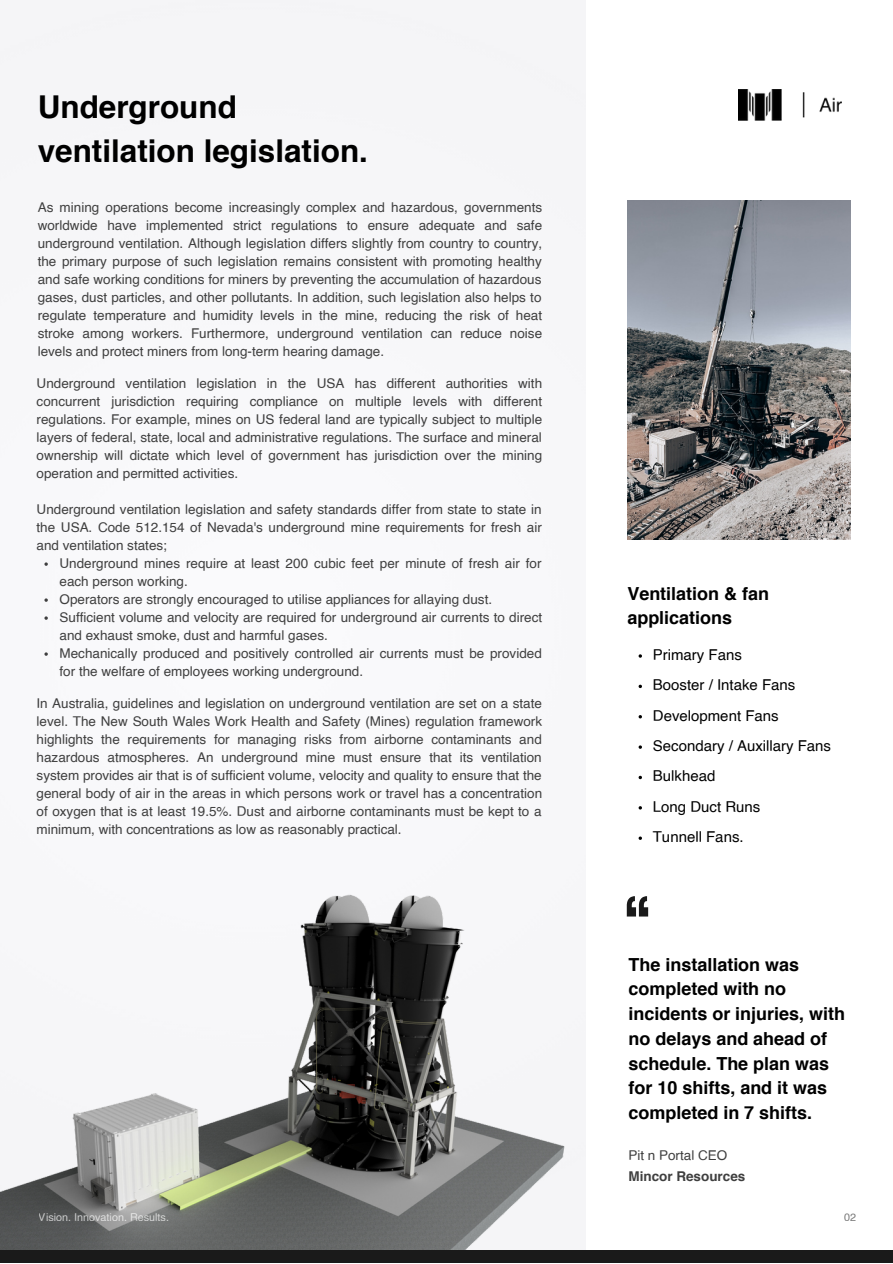
<style>
.page{position:relative;width:893px;height:1264px;background:#fff}
.page>*{position:absolute;margin:0;border:0;box-sizing:border-box;transform-origin:0 0}
.t1{font:700 31.5px/43.8px "Helvetica";color:#000}
.t2{font:700 18px/24.8px "Helvetica";color:#000}
.t3{font:15px "Helvetica";color:#000}
.t4{font:13.5px/18px "Helvetica";color:#3f3f3f;text-align:justify}
.t5{font:700 13.5px "Helvetica";color:#3f3f3f}
.t6{font:10.8px "Helvetica";color:#fff}
.t7{font:10.8px "Helvetica";color:#3f3f3f}
</style>
<div class="page">
<img style="left:738px;top:89px;width:103px;height:32px">
<div style="left:0;top:1249px;width:892px;height:13px;background:#1a1a1a"></div>
<img style="left:0;top:848px;width:584px;height:401px">
<img style="left:627px;top:201px;width:223px;height:338px">
<svg style="left:44px;top:562px;width:4px;height:4px"></svg>
<svg style="left:44px;top:598px;width:4px;height:4px"></svg>
<svg style="left:638px;top:684px;width:4px;height:4px"></svg>
<svg style="left:638px;top:775px;width:4px;height:4px"></svg>
<svg style="left:626px;top:896px;width:22px;height:20px"></svg>
<p class="t1" style="left:38px;top:88px;width:332px">Underground ventilation legislation.</p>
<p class="t4" style="left:38px;top:199px;width:506px">As mining operations become increasingly complex and hazardous, governments worldwide have implemented strict regulations to ensure adequate and safe underground ventilation. Although legislation differs slightly from country to country, the primary purpose of such legislation remains consistent with promoting healthy and safe working conditions for miners by preventing the accumulation of hazardous gases, dust particles, and other pollutants. In addition, such legislation also helps to regulate temperature and humidity levels in the mine, reducing the risk of heat stroke among workers. Furthermore, underground ventilation can reduce noise levels and protect miners from long-term hearing damage.</p>
<p class="t4" style="left:37px;top:375px;width:507px">Underground ventilation legislation in the USA has different authorities with concurrent jurisdiction requiring compliance on multiple levels with different regulations. For example, mines on US federal land are typically subject to multiple layers of federal, state, local and administrative regulations. The surface and mineral ownership will dictate which level of government has jurisdiction over the mining operation and permitted activities.</p>
<p class="t4" style="left:37px;top:501px;width:506px">Underground ventilation legislation and safety standards differ from state to state in the USA. Code 512.154 of Nevada's underground mine requirements for fresh air and ventilation states;</p>
<p class="t4" style="left:59px;top:555px;width:483px">Underground mines require at least 200 cubic feet per minute of fresh air for each person working.</p>
<p class="t4" style="left:59px;top:591px;width:434px">Operators are strongly encouraged to utilise appliances for allaying dust.</p>
<p class="t4" style="left:59px;top:609px;width:484px">Sufficient volume and velocity are required for underground air currents to direct and exhaust smoke, dust and harmful gases.</p>
<p class="t4" style="left:59px;top:645px;width:484px">Mechanically produced and positively controlled air currents must be provided for the welfare of employees working underground.</p>
<p class="t4" style="left:37px;top:695px;width:507px">In Australia, guidelines and legislation on underground ventilation are set on a state level. The New South Wales Work Health and Safety (Mines) regulation framework highlights the requirements for managing risks from airborne contaminants and hazardous atmospheres. An underground mine must ensure that its ventilation system provides air that is of sufficient volume, velocity and quality to ensure that the general body of air in the areas in which persons work or travel has a concentration of oxygen that is at least 19.5%. Dust and airborne contaminants must be kept to a minimum, with concentrations as low as reasonably practical.</p>
<p class="t2" style="left:627px;top:582px;width:143px">Ventilation &amp; fan applications</p>
<p class="t3" style="left:652px;top:648px;width:91px">Primary Fans</p>
<p class="t3" style="left:652px;top:678px;width:144px">Booster / Intake Fans</p>
<p class="t3" style="left:652px;top:709px;width:127px">Development Fans</p>
<p class="t3" style="left:652px;top:739px;width:180px">Secondary / Auxillary Fans</p>
<p class="t3" style="left:652px;top:769px;width:64px">Bulkhead</p>
<p class="t3" style="left:652px;top:800px;width:109px">Long Duct Runs</p>
<p class="t3" style="left:652px;top:830px;width:92px">Tunnell Fans.</p>
<p class="t2" style="left:628px;top:953px;width:218px">The installation was completed with no incidents or injuries, with no delays and ahead of schedule. The plan was for 10 shifts, and it was completed in 7 shifts.</p>
<p class="t4" style="left:628px;top:1146px;width:100px">Pit n Portal CEO</p>
<p class="t5" style="left:628px;top:1170px;width:118px">Mincor Resources</p>
<p class="t6" style="left:39px;top:1212px;width:132px">Vision. Innovation. Results.</p>
<p class="t7" style="left:844px;top:1212px;width:14px">02</p>
</div>
